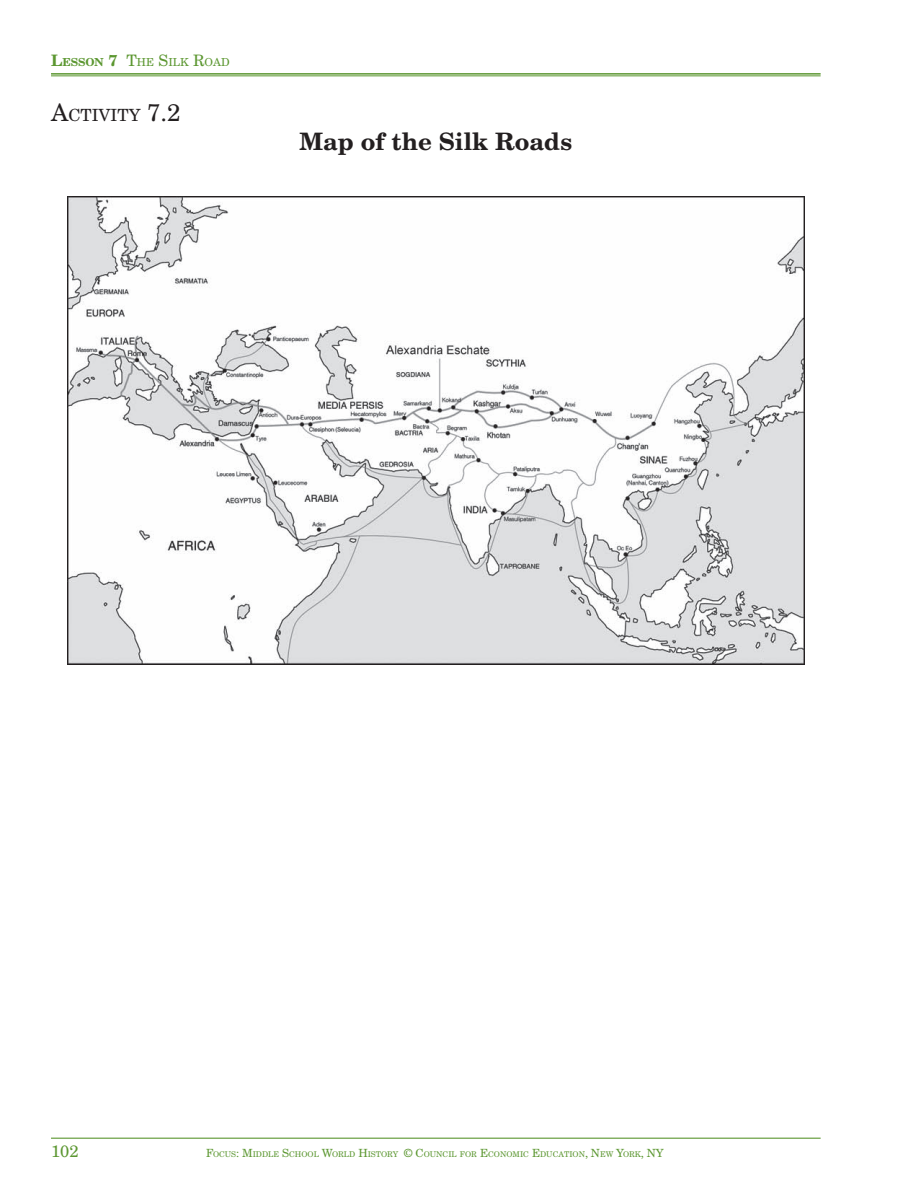
<style>
.page{position:relative;width:918px;height:1188px;background:#fff}
.page>*{position:absolute;margin:0;border:0;box-sizing:border-box;transform-origin:0 0}
.t1{font:700 24px "New Century Schlbk LT Std";color:#231f20}
.t2{font:16.8px "New Century Schlbk LT Std";color:#231f20}
.t3{font:16.5px "New Century Schlbk LT Std";color:#5c9731}
.t4{font:10.95px "New Century Schlbk LT Std";color:#5c9731}
.t5{font:7.8px "New Century Schlbk LT Std";color:#5c9731}
.s1{font-weight:700;font-size:15.75px}
.s2{font-weight:700}
.s3{font-size:15.75px}
.s4{font-size:24px}
.s5{font-size:11.25px}
</style>
<div class="page">
<hr style="left:51px;top:73px;width:770px;height:2px;background:#5c9731">
<hr style="left:51px;top:76px;width:770px;height:1px;background:#5c9731">
<hr style="left:51px;top:1138px;width:770px;height:1px;background:#5c9731">
<img style="left:67px;top:196px;width:737px;height:468px">
<p class="t4" style="left:51px;top:57px;width:180px"><span class="s1">L</span><span class="s2">ESSON</span> <span class="s1">7</span> <span class="s3">T</span>HE <span class="s3">S</span>ILK <span class="s3">R</span>OAD</p>
<p class="t2" style="left:51px;top:108px;width:131px"><span class="s4">A</span>CTIVITY <span class="s4">7.2</span></p>
<p class="t1" style="left:300px;top:132px;width:274px">Map of the Silk Roads</p>
<p class="t3" style="left:51px;top:1144px;width:29px">102</p>
<p class="t5" style="left:206px;top:1151px;width:459px"><span class="s5">F</span>OCUS<span class="s5">: M</span>IDDLE <span class="s5">S</span>CHOOL <span class="s5">W</span>ORLD <span class="s5">H</span>ISTORY <span class="s5">© C</span>OUNCIL FOR <span class="s5">E</span>CONOMIC <span class="s5">E</span>DUCATION<span class="s5">, N</span>EW <span class="s5">Y</span>ORK<span class="s5">, NY</span></p>
</div>
